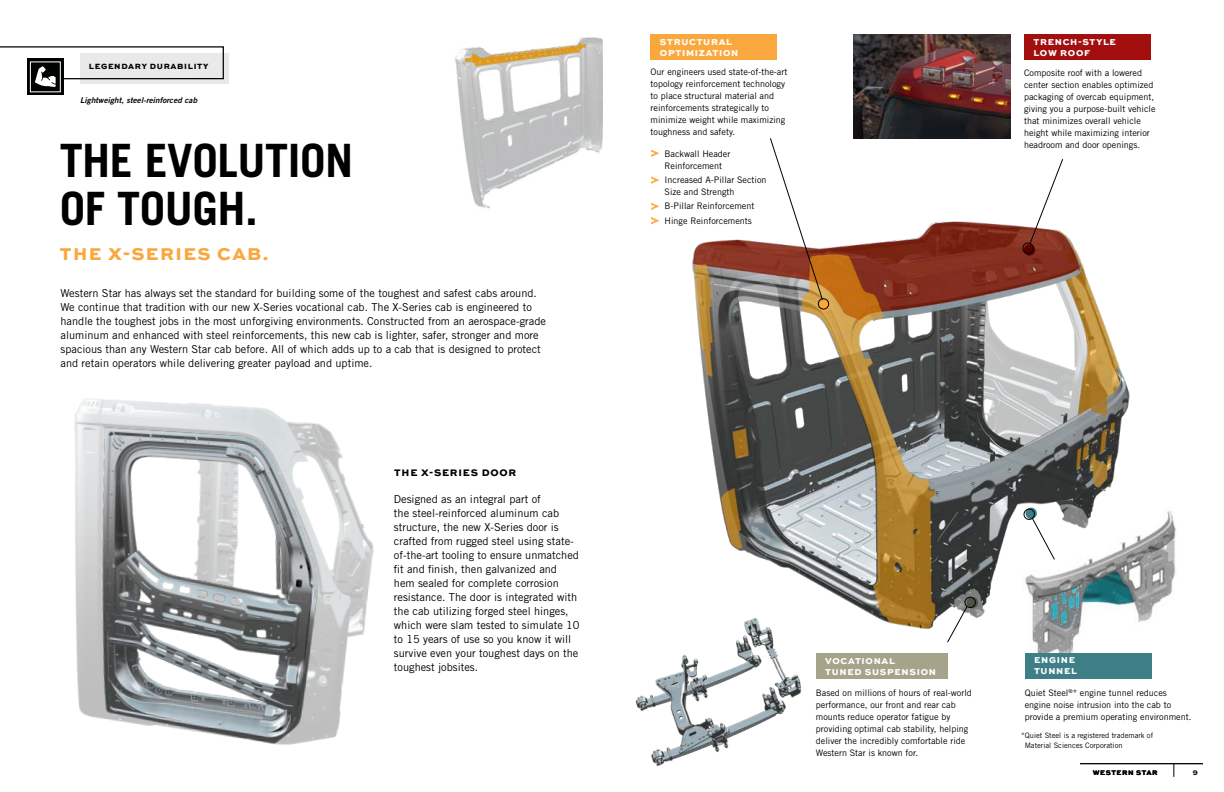
<style>
.page{position:relative;width:1224px;height:792px;background:#fff}
.page>*{position:absolute;margin:0;border:0;box-sizing:border-box;transform-origin:0 0}
.t1{font:700 46px/48px "Trade Gothic";letter-spacing:-.01em;color:#000}
.t2{font:800 18px "Sweet Sans Pro";letter-spacing:.08em;color:#faa83d}
.t3{font:11px/14px "Trade Gothic";color:#000}
.t4{font:800 10px "Sweet Sans Pro";letter-spacing:.08em;color:#000}
.t5{font:9px/12px "Trade Gothic";color:#000}
.t6{font:800 9px/11px "Sweet Sans Pro";letter-spacing:.08em;color:#fff}
.t7{font:italic 8px "Trade Gothic Bold Two";letter-spacing:.01em;color:#000}
.t8{font:800 8px "Sweet Sans Pro";letter-spacing:.08em;color:#000}
.t9{font:7.5px/10px "Trade Gothic";color:#000}
.t10{font:800 7px "Sweet Sans Pro";letter-spacing:.08em;color:#000}
</style>
<div class="page">
<img style="left:1033px;top:510px;width:143px;height:151px">
<img style="left:692px;top:221px;width:449px;height:419px">
<img style="left:353px;top:502px;width:21px;height:135px">
<img style="left:74px;top:398px;width:279px;height:347px">
<img style="left:454px;top:37px;width:149px;height:172px">
<img style="left:853px;top:35px;width:158px;height:103px">
<img style="left:635px;top:613px;width:172px;height:154px">
<svg style="left:1173px;top:764px;width:1px;height:13px"></svg>
<div style="left:80px;top:54px;width:149px;height:30px;background:#e8e9e8"></div>
<svg style="left:27px;top:87px;width:37px;height:8px"></svg>
<svg style="left:0;top:46px;width:225px;height:41px"></svg>
<div style="left:1025px;top:653px;width:126px;height:25px;background:#3d7e87"></div>
<div style="left:1024px;top:34px;width:127px;height:26px;background:#a30e0f"></div>
<div style="left:816px;top:653px;width:132px;height:26px;background:#a5a38a"></div>
<div style="left:651px;top:34px;width:126px;height:26px;background:#faa83d"></div>
<svg style="left:652px;top:150px;width:7px;height:7px"></svg>
<svg style="left:652px;top:177px;width:7px;height:6px"></svg>
<svg style="left:652px;top:203px;width:7px;height:7px"></svg>
<svg style="left:652px;top:218px;width:7px;height:6px"></svg>
<hr style="left:1080px;top:763px;width:123px;height:1px;background:#000">
<svg style="left:946px;top:596px;width:33px;height:47px"></svg>
<svg style="left:1022px;top:507px;width:34px;height:54px"></svg>
<svg style="left:1022px;top:159px;width:42px;height:97px"></svg>
<svg style="left:769px;top:138px;width:62px;height:173px"></svg>
<p class="t8" style="left:89px;top:60px;width:121px">LEGENDARY DURABILITY</p>
<p class="t7" style="left:80px;top:95px;width:119px">Lightweight, steel-reinforced cab</p>
<h1 class="t1" style="left:60px;top:136px;width:295px">THE EVOLUTION<br>OF TOUGH.</h1>
<h2 class="t2" style="left:60px;top:240px;width:210px">THE X-SERIES CAB.</h2>
<p class="t3" style="left:61px;top:286px;width:487px">Western Star has always set the standard for building some of the toughest and safest cabs around.<br>We continue that tradition with our new X-Series vocational cab. The X-Series cab is engineered to handle the toughest jobs in the most unforgiving environments. Constructed from an aerospace-grade aluminum and enhanced with steel reinforcements, this new cab is lighter, safer, stronger and more spacious than any Western Star cab before. All of which adds up to a cab that is designed to protect and retain operators while delivering greater payload and uptime.</p>
<p class="t4" style="left:394px;top:465px;width:124px">THE X-SERIES DOOR</p>
<p class="t3" style="left:394px;top:492px;width:187px">Designed as an integral part of<br>the steel-reinforced aluminum cab structure, the new X-Series door is crafted from rugged steel using state&shy;of-the-art tooling to ensure unmatched fit and finish, then galvanized and hem sealed for complete corrosion resistance. The door is integrated with the cab utilizing forged steel hinges, which were slam tested to simulate 10 to 15 years of use so you know it will survive even your toughest days on the toughest jobsites.</p>
<p class="t6" style="left:660px;top:36px;width:80px">STRUCTURAL<br>OPTIMIZATION</p>
<p class="t5" style="left:651px;top:66px;width:138px">Our engineers used state-of-the-art topology reinforcement technology to place structural material and reinforcements strategically to minimize weight while maximizing toughness and safety.</p>
<p class="t5" style="left:665px;top:148px;width:67px">Backwall Header<br>Reinforcement</p>
<p class="t5" style="left:665px;top:174px;width:103px">Increased A-Pillar Section<br>Size and Strength</p>
<p class="t5" style="left:665px;top:199px;width:91px;line-height:14.2px">B-Pillar Reinforcement<br>Hinge Reinforcements</p>
<p class="t6" style="left:1033px;top:36px;width:84px">TRENCH-STYLE<br>LOW ROOF</p>
<p class="t5" style="left:1024px;top:67px;width:133px">Composite roof with a lowered center section enables optimized packaging of overcab equipment, giving you a purpose-built vehicle that minimizes overall vehicle height while maximizing interior headroom and door openings.</p>
<p class="t6" style="left:825px;top:655px;width:112px">VOCATIONAL<br>TUNED SUSPENSION</p>
<p class="t5" style="left:816px;top:686px;width:157px">Based on millions of hours of real-world performance, our front and rear cab mounts reduce operator fatigue by providing optimal cab stability, helping deliver the incredibly comfortable ride Western Star is known for.</p>
<p class="t6" style="left:1034px;top:654px;width:45px">ENGINE<br>TUNNEL</p>
<p class="t5" style="left:1025px;top:687px;width:168px">Quiet Steel<sup>®</sup>* engine tunnel reduces engine noise intrusion into the cab to provide a premium operating environment.</p>
<p class="t9" style="left:1025px;top:731px;width:130px;text-indent:-3px">*Quiet Steel is a registered trademark of<br>Material Sciences Corporation</p>
<p class="t10" style="left:1093px;top:768px;width:66px">WESTERN STAR</p>
<p class="t10" style="left:1193px;top:768px;width:7px">9</p>
</div>
